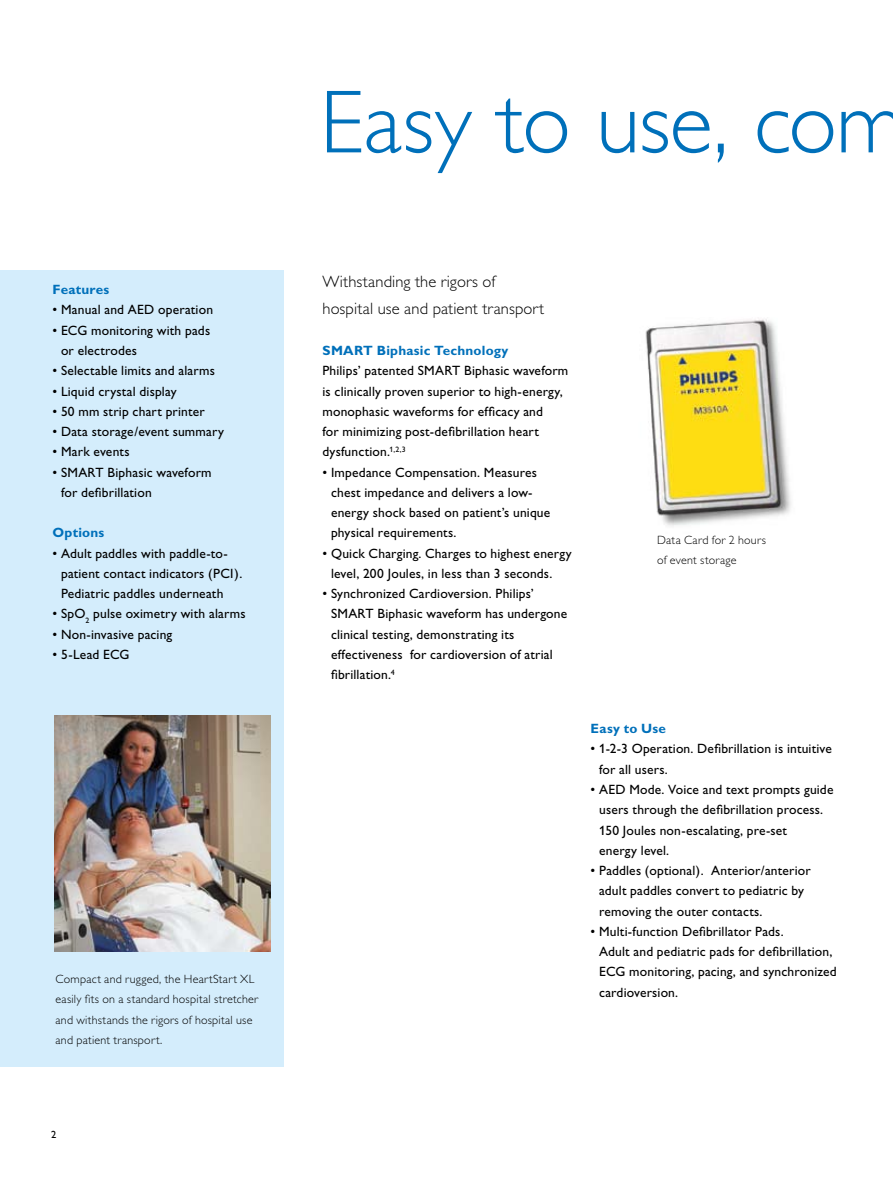
<style>
.page{position:relative;width:893px;height:1187px;background:#fff}
.page>*{position:absolute;margin:0;border:0;box-sizing:border-box;transform-origin:0 0}
.t1{font:300 90px "Gill Alt One";letter-spacing:-.015em;color:#0070ba}
.t2{font:300 16.5px/27px "Gill Alt One";letter-spacing:.005em;color:#000}
.t3{font:13.5px/20.2px "Gill Alt One";letter-spacing:.015em;color:#000}
.t4{font:700 13.5px "Gill Alt One";letter-spacing:.015em;color:#0070ba}
.t5{font:300 12px/20.2px "Gill Alt One";letter-spacing:.02em;color:#000}
.t6{font:10.5px "Gill Alt One";color:#000}
</style>
<div class="page">
<div style="left:0;top:270px;width:284px;height:797px;background:#d4edfc"></div>
<img style="left:54px;top:716px;width:216px;height:235px">
<img style="left:645px;top:319px;width:146px;height:207px">
<p class="t4" style="left:53px;top:281px;width:58px">Features</p>
<p class="t3" style="left:53px;top:300px;width:162px">• Manual and AED operation</p>
<p class="t3" style="left:61px;top:320px;width:151px;text-indent:-9px">• ECG monitoring with pads or electrodes</p>
<p class="t3" style="left:53px;top:360px;width:164px">• Selectable limits and alarms</p>
<p class="t3" style="left:53px;top:381px;width:126px">• Liquid crystal display</p>
<p class="t3" style="left:53px;top:401px;width:154px">• 50 mm strip chart printer</p>
<p class="t3" style="left:53px;top:421px;width:173px">• Data storage/event summary</p>
<p class="t3" style="left:53px;top:441px;width:79px">• Mark events</p>
<p class="t3" style="left:61px;top:462px;width:152px;text-indent:-9px">• SMART Biphasic waveform for defibrillation</p>
<p class="t4" style="left:53px;top:524px;width:53px">Options</p>
<p class="t3" style="left:61px;top:543px;width:183px;text-indent:-9px">• Adult paddles with paddle-to&shy;patient contact indicators (PCI).<br>Pediatric paddles underneath</p>
<p class="t3" style="left:53px;top:603px;width:195px">• SpO<sub>2</sub> pulse oximetry with alarms</p>
<p class="t3" style="left:53px;top:624px;width:121px">• Non-invasive pacing</p>
<p class="t3" style="left:53px;top:644px;width:79px">• 5-Lead ECG</p>
<p class="t5" style="left:56px;top:968px;width:204px">Compact and rugged, the HeartStart XL easily fits on a standard hospital stretcher and withstands the rigors of hospital use and patient transport.</p>
<p class="t6" style="left:51px;top:1128px;width:7px">2</p>
<h1 class="t1" style="left:320px;top:72px;width:587px">Easy to use, com</h1>
<p class="t2" style="left:322px;top:268px;width:223px">Withstanding the rigors of hospital use and patient transport</p>
<p class="t4" style="left:322px;top:342px;width:188px">SMART Biphasic Technology</p>
<p class="t3" style="left:322px;top:360px;width:247px">Philips’ patented SMART Biphasic waveform is clinically proven superior to high-energy, monophasic waveforms for efficacy and<br>for minimizing post-defibrillation heart dysfunction.<sup>1,2,3</sup></p>
<p class="t3" style="left:331px;top:462px;width:221px;text-indent:-9px">• Impedance Compensation. Measures chest impedance and delivers a low&shy;energy shock based on patient’s unique physical requirements.</p>
<p class="t3" style="left:331px;top:543px;width:242px;text-indent:-9px">• Quick Charging. Charges to highest energy level, 200 Joules, in less than 3 seconds.</p>
<p class="t3" style="left:331px;top:583px;width:238px;text-indent:-9px">• Synchronized Cardioversion. Philips’ SMART Biphasic waveform has undergone clinical testing, demonstrating its effectiveness for cardioversion of atrial fibrillation.<sup>4</sup></p>
<p class="t5" style="left:657px;top:530px;width:110px">Data Card for 2 hours of event storage</p>
<p class="t4" style="left:591px;top:720px;width:77px">Easy to Use</p>
<p class="t3" style="left:599px;top:738px;width:234px;text-indent:-9px">• 1-2-3 Operation. Defibrillation is intuitive for all users.</p>
<p class="t3" style="left:599px;top:779px;width:236px;text-indent:-9px">• AED Mode. Voice and text prompts guide users through the defibrillation process.<br>150 Joules non-escalating, pre-set<br>energy level.</p>
<p class="t3" style="left:599px;top:860px;width:213px;text-indent:-9px">• Paddles (optional). Anterior/anterior adult paddles convert to pediatric by removing the outer contacts.</p>
<p class="t3" style="left:599px;top:921px;width:239px;text-indent:-9px">• Multi-function Defibrillator Pads.<br>Adult and pediatric pads for defibrillation, ECG monitoring, pacing, and synchronized cardioversion.</p>
</div>
